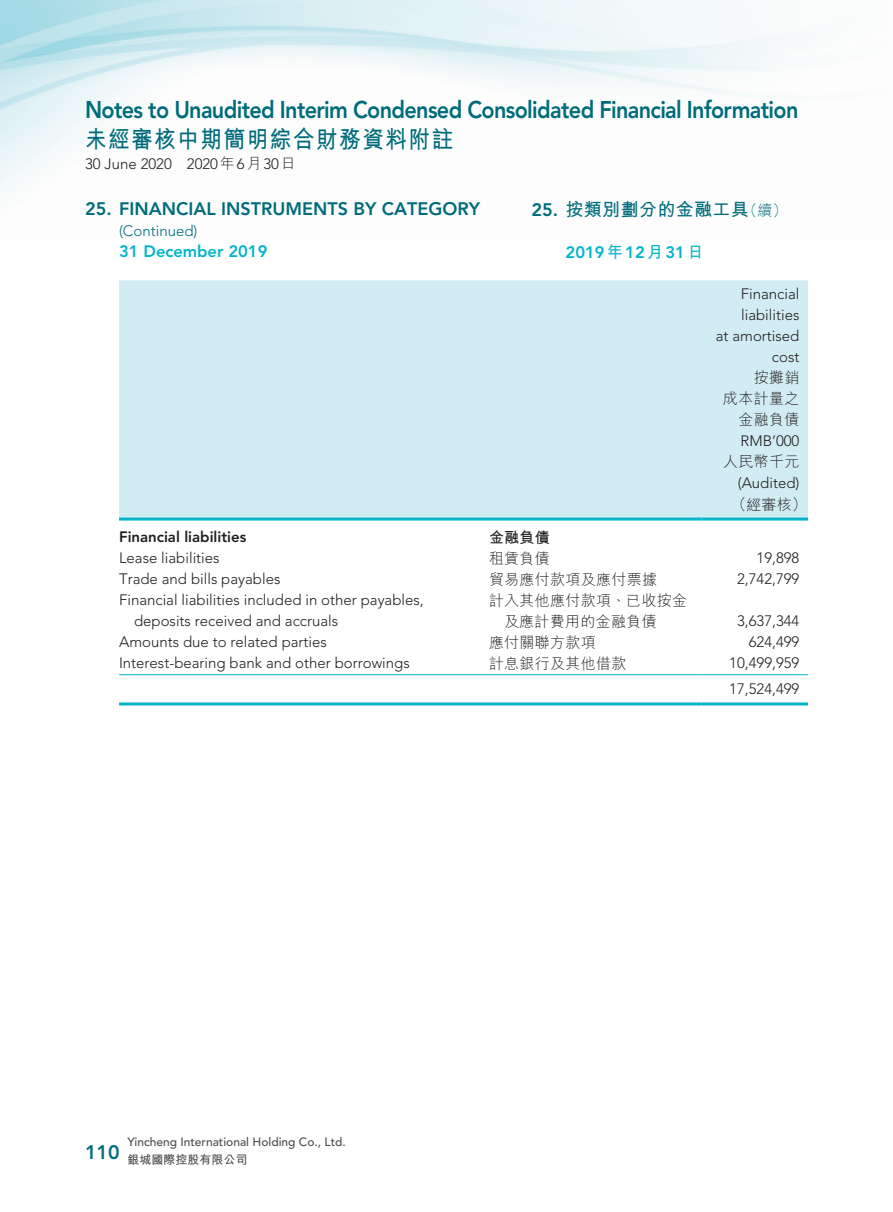
<style>
.page{position:relative;width:893px;height:1212px;background:#fff}
.page>*{position:absolute;margin:0;border:0;box-sizing:border-box;transform-origin:0 0}
.t1{font:800 24px "Avenir LT Std";letter-spacing:-.03em;color:#006c7b;scale:.9 1}
.t2{font:700 24px "M Hei HK";letter-spacing:.07em;color:#006c7b;scale:.9 1}
.t3{font:800 18px "Avenir LT Std";color:#006c7b}
.t4{font:700 18px "M Hei HK";letter-spacing:.02em;color:#006c7b}
.t5{font:800 16.5px "Avenir LT Std";color:#00b5cb}
.t6{font:300 15px/21px "Avenir LT Std";color:#231f20}
.t7{font:300 15px/21px "M Hei HK";letter-spacing:.02em;color:#231f20;text-align:right}
.t8{font:800 15px "Avenir LT Std";color:#231f20}
.t9{font:300 15px "Avenir LT Std";color:#006c7b}
.t10{font:700 15px "M Hei HK";color:#231f20}
.t11{font:500 12px "Avenir LT Std";color:#4b4c4d}
.t12{font:700 12px "M Hei HK";color:#4b4c4d}
.s1{font-family:"M Hei HK"}
.s2{font-family:"Avenir LT Std";font-weight:800}
.s3{font-weight:300;font-size:15px}
.s4{font-family:"M Hei HK";font-weight:700}
</style>
<div class="page">
<div style="left:119px;top:280px;width:689px;height:237px;background:#d1ecf2"></div>
<hr style="left:119px;top:517px;width:370px;height:3px;background:#00b5cb">
<hr style="left:489px;top:517px;width:213px;height:3px;background:#00b5cb">
<hr style="left:702px;top:517px;width:106px;height:3px;background:#00b5cb">
<hr style="left:119px;top:674px;width:370px;height:1px;background:#00b5cb">
<hr style="left:489px;top:674px;width:213px;height:1px;background:#00b5cb">
<hr style="left:702px;top:674px;width:106px;height:1px;background:#00b5cb">
<hr style="left:119px;top:702px;width:370px;height:3px;background:#00b5cb">
<hr style="left:489px;top:702px;width:213px;height:3px;background:#00b5cb">
<hr style="left:702px;top:702px;width:106px;height:3px;background:#00b5cb">
<h1 class="t1" style="left:85px;top:95px;width:794px">Notes to Unaudited Interim Condensed Consolidated Financial Information</h1>
<h1 class="t2" style="left:85px;top:121px;width:411px">未經審核中期簡明綜合財務資料附註</h1>
<p class="t6" style="left:85px;top:154px;width:212px">30 June 2020 2020<span class="s1">年</span>6<span class="s1">月</span>30<span class="s1">日</span></p>
<p class="t4" style="left:531px;top:196px;width:257px"><span class="s2">25.</span> 按類別劃分的金融工具<span class="s3">（續）</span></p>
<p class="t5" style="left:565px;top:242px;width:139px">2019<span class="s4">年</span>12<span class="s4">月</span>31<span class="s4">日</span></p>
<p class="t3" style="left:85px;top:198px;width:396px">25. FINANCIAL INSTRUMENTS BY CATEGORY</p>
<p class="t9" style="left:119px;top:222px;width:80px">(Continued)</p>
<p class="t5" style="left:119px;top:241px;width:150px">31 December 2019</p>
<p class="t6" style="left:716px;top:283px;width:85px;text-align:right">Financial liabilities<br>at amortised cost</p>
<p class="t7" style="left:723px;top:367px;width:78px">按攤銷<br>成本計量之金融負債</p>
<p class="t6" style="left:740px;top:430px;width:60px">RMB’000</p>
<p class="t7" style="left:723px;top:451px;width:78px">人民幣千元</p>
<p class="t6" style="left:738px;top:472px;width:63px">(Audited)</p>
<p class="t7" style="left:731px;top:493px;width:77px">（經審核）</p>
<p class="t8" style="left:119px;top:528px;width:129px">Financial liabilities</p>
<p class="t10" style="left:489px;top:526px;width:62px">金融負債</p>
<p class="t6" style="left:119px;top:547px;width:102px">Lease liabilities</p>
<p class="t7" style="left:489px;top:547px;width:62px">租賃負債</p>
<p class="t6" style="left:756px;top:547px;width:44px">19,898</p>
<p class="t6" style="left:119px;top:568px;width:163px">Trade and bills payables</p>
<p class="t7" style="left:489px;top:568px;width:170px">貿易應付款項及應付票據</p>
<p class="t6" style="left:737px;top:568px;width:64px">2,742,799</p>
<p class="t6" style="left:134px;top:589px;width:291px;text-indent:-15px">Financial liabilities included in other payables, deposits received and accruals</p>
<p class="t7" style="left:504px;top:589px;width:184px;text-align:left;text-indent:-15px">計入其他應付款項、已收按金及應計費用的金融負債</p>
<p class="t6" style="left:737px;top:610px;width:64px">3,637,344</p>
<p class="t6" style="left:119px;top:631px;width:209px">Amounts due to related parties</p>
<p class="t7" style="left:489px;top:631px;width:108px">應付關聯方款項</p>
<p class="t6" style="left:749px;top:631px;width:52px">624,499</p>
<p class="t6" style="left:119px;top:652px;width:292px">I nterest-bearing bank and other borrowings</p>
<p class="t7" style="left:489px;top:652px;width:139px">計息銀行及其他借款</p>
<p class="t6" style="left:729px;top:650px;width:72px;line-height:25.5px">10,499,959<br>17,524,499</p>
<p class="t11" style="left:128px;top:1135px;width:220px">Yincheng International Holding Co., Ltd.</p>
<p class="t12" style="left:85px;top:1151px;width:164px"><sup>110</sup> 銀城國際控股有限公司</p>
</div>
